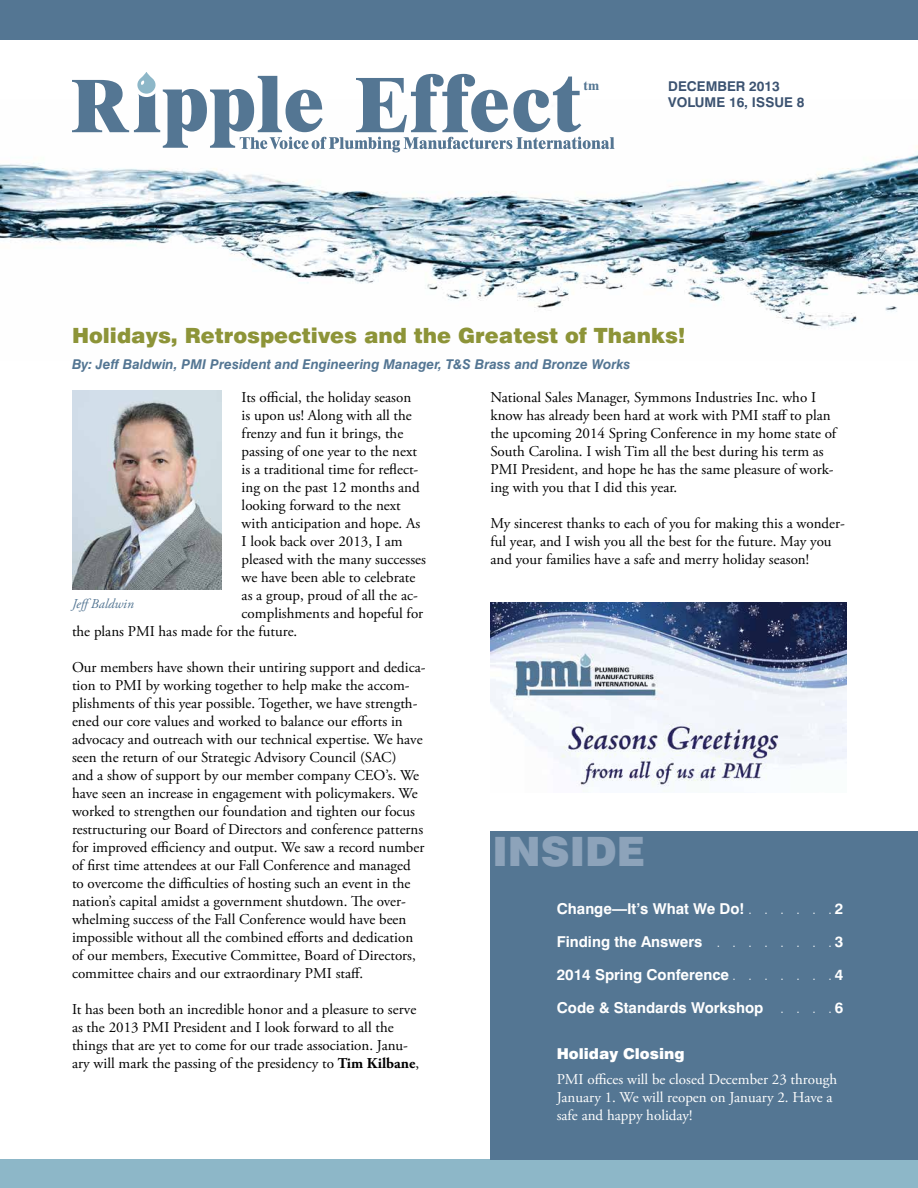
<style>
.page{position:relative;width:918px;height:1188px;background:#fff}
.page>*{position:absolute;margin:0;border:0;box-sizing:border-box;transform-origin:0 0}
.t1{font:900 40.5px "Swiss 721 BT";color:#8da3ba}
.t2{font:900 21px "Swiss 721 BT";color:#8d9438}
.t3{font:15px/18px "Adobe Garamond Pro";color:#000}
.t4{font:700 15px "Swiss 721 BT";color:#fff}
.t5{font:15px/18px "Adobe Garamond Pro";color:#fff}
.t6{font:900 15px "Swiss 721 BT";color:#fff}
.t7{font:700 13.65px "Dutch 801 BT";color:#547693}
.t8{font:italic 700 13.5px "Swiss 721 BT";color:#547693}
.t9{font:700 13.5px/16.2px "Swiss 721 BT";color:#3c5371}
.t10{font:italic 13.5px "Adobe Garamond Pro";color:#547693}
.s1{font-weight:700}
.s2{font-weight:300}
</style>
<div class="page">
<div style="left:0;top:0;width:918px;height:40px;background:#547693"></div>
<img style="left:0;top:146px;width:918px;height:183px">
<div style="left:0;top:1160px;width:918px;height:28px;background:#8db7c8"></div>
<div style="left:134px;top:66px;width:25px;height:31px;border:3px solid #fff;border-radius:10px"></div>
<svg style="left:72px;top:74px;width:543px;height:78px"></svg>
<img style="left:72px;top:391px;width:149px;height:199px">
<div style="left:490px;top:832px;width:428px;height:328px;background:#547693"></div>
<img style="left:490px;top:602px;width:356px;height:185px">
<p class="t7" style="left:584px;top:77px;width:17px">tm</p>
<p class="t9" style="left:668px;top:78px;width:138px">DECEMBER 2013<br>VOLUME 16, ISSUE 8</p>
<h2 class="t2" style="left:72px;top:323px;width:615px">Holidays, Retrospectives and the Greatest of Thanks!</h2>
<p class="t8" style="left:72px;top:356px;width:560px">By: Jeff Baldwin, PMI President and Engineering Manager, T&amp;S Brass and Bronze Works</p>
<p class="t3" style="left:242px;top:389px;width:171px">Its official, the holiday season</p>
<p class="t3" style="left:242px;top:407px;width:172px">is upon us! Along with all the</p>
<p class="t3" style="left:242px;top:425px;width:163px">frenzy and fun it brings, the</p>
<p class="t3" style="left:242px;top:443px;width:177px">passing of one year to the next</p>
<p class="t3" style="left:242px;top:461px;width:178px">is a traditional time for reflect-</p>
<p class="t3" style="left:242px;top:479px;width:180px">ing on the past 12 months and</p>
<p class="t3" style="left:242px;top:497px;width:161px">looking forward to the next</p>
<p class="t3" style="left:242px;top:515px;width:180px">with anticipation and hope. As</p>
<p class="t3" style="left:242px;top:533px;width:162px">I look back over 2013, I am</p>
<p class="t3" style="left:242px;top:551px;width:186px">pleased with the many successes</p>
<p class="t3" style="left:242px;top:569px;width:175px">we have been able to celebrate</p>
<p class="t3" style="left:242px;top:587px;width:178px">as a group, proud of all the ac-</p>
<p class="t3" style="left:242px;top:605px;width:183px">complishments and hopeful for</p>
<p class="t3" style="left:72px;top:623px;width:227px">the plans PMI has made for the future.</p>
<p class="t3" style="left:72px;top:659px;width:355px">Our members have shown their untiring support and dedica&shy;tion to PMI by working together to help make the accom&shy;plishments of this year possible. Together, we have strength&shy;ened our core values and worked to balance our efforts in advocacy and outreach with our technical expertise. We have seen the return of our Strategic Advisory Council (SAC)<br>and a show of support by our member company CEO’s. We have seen an increase in engagement with policymakers. We worked to strengthen our foundation and tighten our focus restructuring our Board of Directors and conference patterns for improved efficiency and output. We saw a record number of first time attendees at our Fall Conference and managed to overcome the difficulties of hosting such an event in the nation’s capital amidst a government shutdown. The over&shy;whelming success of the Fall Conference would have been impossible without all the combined efforts and dedication of our members, Executive Committee, Board of Directors, committee chairs and our extraordinary PMI staff.</p>
<p class="t3" style="left:72px;top:1001px;width:349px">It has been both an incredible honor and a pleasure to serve as the 2013 PMI President and I look forward to all the things that are yet to come for our trade association. Janu&shy;ary will mark the passing of the presidency to <span class="s1">Tim Kilbane</span>,</p>
<p class="t10" style="left:72px;top:596px;width:63px">JeffBaldwin</p>
<p class="t3" style="left:490px;top:389px;width:347px">National Sales Manager, Symmons Industries Inc. who I know has already been hard at work with PMI staff to plan the upcoming 2014 Spring Conference in my home state of South Carolina. I wish Tim all the best during his term as PMI President, and hope he has the same pleasure of work&shy;ing with you that I did this year.</p>
<p class="t3" style="left:490px;top:515px;width:356px">My sincerest thanks to each of you for making this a wonder&shy;ful year, and I wish you all the best for the future. May you and your families have a safe and merry holiday season!</p>
<h1 class="t1" style="left:492px;top:827px;width:154px">INSIDE</h1>
<p class="t4" style="left:557px;top:900px;width:189px">Change—It’s What We Do!</p>
<p class="t4" style="left:835px;top:900px;width:10px">2</p>
<p class="t4" style="left:557px;top:933px;width:257px">Finding the Answers <span class="s2">. . . . . . .</span></p>
<p class="t4" style="left:835px;top:933px;width:10px">3</p>
<p class="t4" style="left:557px;top:966px;width:288px">2014 Spring Conference <span class="s2">. . . . . . .</span> 4</p>
<p class="t4" style="left:557px;top:999px;width:257px">Code &amp; Standards Workshop <span class="s2">. . .</span></p>
<p class="t4" style="left:835px;top:999px;width:10px">6</p>
<p class="t6" style="left:557px;top:1044px;width:129px">Holiday Closing</p>
<p class="t5" style="left:557px;top:1071px;width:282px">PMI offices will be closed December 23 through<br>January 1. We will reopen on January 2. Have a safe and happy holiday!</p>
</div>
